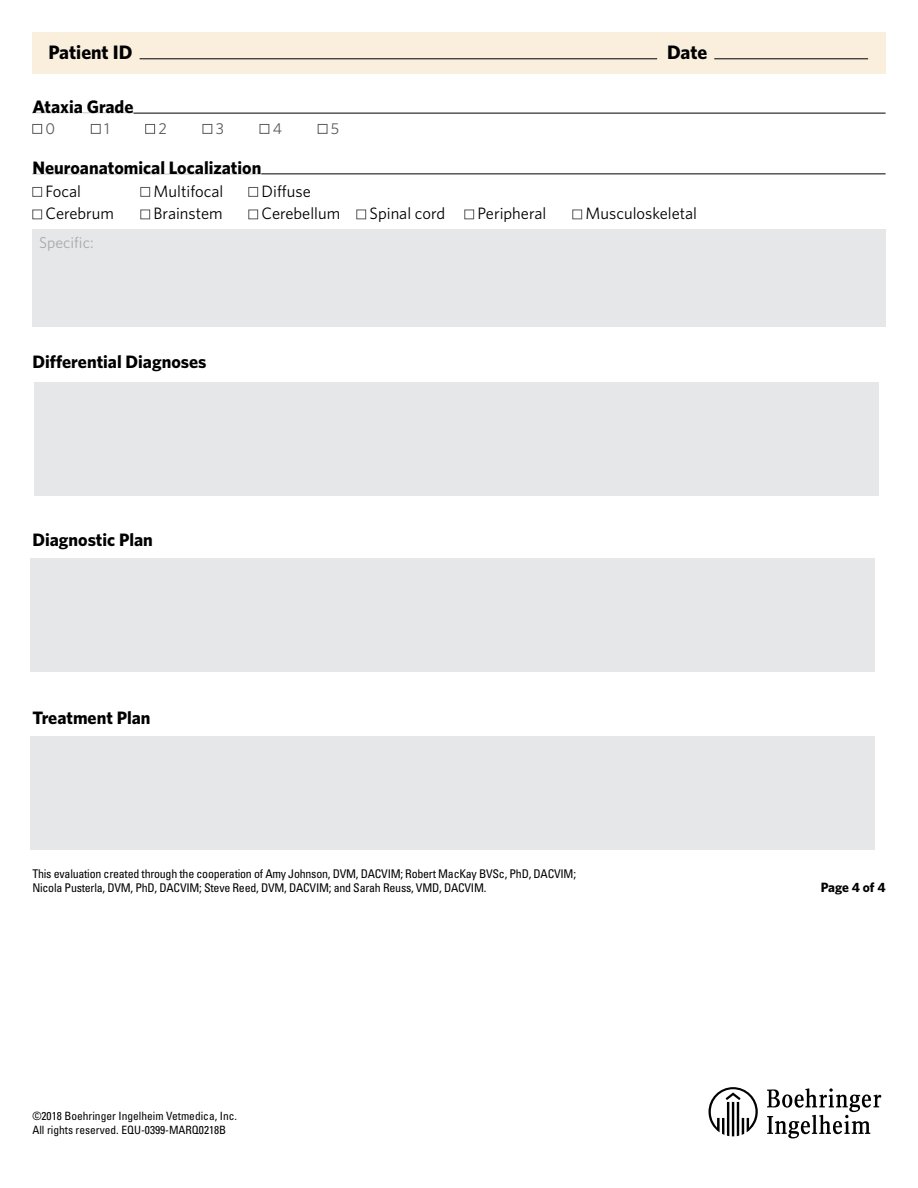
<style>
.page{position:relative;width:918px;height:1188px;background:#fff}
.page>*{position:absolute;margin:0;border:0;box-sizing:border-box;transform-origin:0 0}
.t1{font:700 19.5px "Whitney";color:#000}
.t2{font:700 18px "Whitney";color:#000}
.t3{font:16.5px "Whitney";color:#000}
.t4{font:15.75px "Whitney";color:#a7a9ac}
.t5{font:15.75px "Whitney";color:#58595b}
.t6{font:700 13.5px "Whitney";letter-spacing:-.005em;color:#000}
.t7{font:condensed 12px/13.6px "Univers";letter-spacing:-.02em;color:#000}
.t8{font:condensed 11.4px/13.6px "Univers";color:#000}
</style>
<div class="page">
<hr style="left:32px;top:113px;width:854px;height:1px;background:#000">
<hr style="left:32px;top:112px;width:102px;height:2px;background:#fff">
<hr style="left:32px;top:173px;width:854px;height:1px;background:#000">
<hr style="left:32px;top:173px;width:229px;height:2px;background:#fff">
<div style="left:32px;top:124px;width:10px;height:10px;border:1px solid #58595b"></div>
<div style="left:91px;top:124px;width:10px;height:10px;border:1px solid #58595b"></div>
<div style="left:145px;top:124px;width:10px;height:10px;border:1px solid #58595b"></div>
<div style="left:203px;top:124px;width:9px;height:10px;border:1px solid #58595b"></div>
<div style="left:260px;top:124px;width:9px;height:10px;border:1px solid #58595b"></div>
<div style="left:318px;top:124px;width:9px;height:10px;border:1px solid #58595b"></div>
<div style="left:32px;top:187px;width:10px;height:10px;border:1px solid #58595b"></div>
<div style="left:140px;top:187px;width:10px;height:10px;border:1px solid #58595b"></div>
<div style="left:248px;top:187px;width:10px;height:10px;border:1px solid #58595b"></div>
<div style="left:32px;top:210px;width:10px;height:9px;border:1px solid #58595b"></div>
<div style="left:140px;top:210px;width:10px;height:9px;border:1px solid #58595b"></div>
<div style="left:248px;top:210px;width:10px;height:9px;border:1px solid #58595b"></div>
<div style="left:356px;top:210px;width:10px;height:9px;border:1px solid #58595b"></div>
<div style="left:464px;top:210px;width:10px;height:9px;border:1px solid #58595b"></div>
<div style="left:572px;top:210px;width:10px;height:9px;border:1px solid #58595b"></div>
<div style="left:32px;top:32px;width:854px;height:41px;background:#faefdd"></div>
<hr style="left:140px;top:58px;width:517px;height:1px;background:#000">
<hr style="left:714px;top:58px;width:154px;height:1px;background:#000">
<div style="left:32px;top:230px;width:854px;height:97px;background:#e6e7e8"></div>
<svg style="left:709px;top:1087px;width:49px;height:49px"></svg>
<svg style="left:767px;top:1088px;width:114px;height:50px"></svg>
<div style="left:34px;top:383px;width:844px;height:113px;background:#e6e7e8"></div>
<div style="left:30px;top:558px;width:845px;height:114px;background:#e6e7e8"></div>
<div style="left:30px;top:736px;width:845px;height:113px;background:#e6e7e8"></div>
<h1 class="t1" style="left:49px;top:41px;width:85px">Patient ID</h1>
<h1 class="t1" style="left:667px;top:41px;width:42px">Date</h1>
<h2 class="t2" style="left:32px;top:96px;width:103px">Ataxia Grade</h2>
<h3 class="t5" style="left:46px;top:119px;width:11px">0</h3>
<h3 class="t5" style="left:104px;top:119px;width:7px">1</h3>
<h3 class="t5" style="left:159px;top:119px;width:10px">2</h3>
<h3 class="t5" style="left:216px;top:119px;width:10px">3</h3>
<h3 class="t5" style="left:273px;top:119px;width:11px">4</h3>
<h3 class="t5" style="left:331px;top:119px;width:10px">5</h3>
<h2 class="t2" style="left:32px;top:157px;width:230px">Neuroanatomical Localization</h2>
<h3 class="t3" style="left:46px;top:181px;width:37px">Focal</h3>
<h3 class="t3" style="left:154px;top:181px;width:71px">Multifocal</h3>
<h3 class="t3" style="left:262px;top:181px;width:51px">Diffuse</h3>
<h3 class="t3" style="left:46px;top:204px;width:70px">Cerebrum</h3>
<h3 class="t3" style="left:154px;top:204px;width:71px">Brainstem</h3>
<h3 class="t3" style="left:262px;top:204px;width:80px">Cerebellum</h3>
<h3 class="t3" style="left:370px;top:204px;width:77px">Spinal cord</h3>
<h3 class="t3" style="left:478px;top:204px;width:70px">Peripheral</h3>
<h3 class="t3" style="left:586px;top:204px;width:113px">Musculoskeletal</h3>
<h3 class="t4" style="left:39px;top:233px;width:56px">Specific:</h3>
<h2 class="t2" style="left:32px;top:351px;width:176px">Differential Diagnoses</h2>
<h2 class="t2" style="left:32px;top:529px;width:122px">Diagnostic Plan</h2>
<h2 class="t2" style="left:32px;top:706px;width:120px">Treatment Plan</h2>
<p class="t7" style="left:32px;top:867px;width:545px">This evaluation created through the cooperation of Amy Johnson, DVM, DACVIM; Robert MacKay BVSc, PhD, DACVIM;<br>Nicola Pusterla, DVM, PhD, DACVIM; Steve Reed, DVM, DACVIM; and Sarah Reuss, VMD, DACVIM.</p>
<p class="t8" style="left:32px;top:1109px;width:206px">©2018 Boehringer Ingelheim Vetmedica, Inc.<br>All rights reserved. EQU-0399-MARQ0218B</p>
<p class="t6" style="left:821px;top:879px;width:66px">Page 4 of 4</p>
</div>
